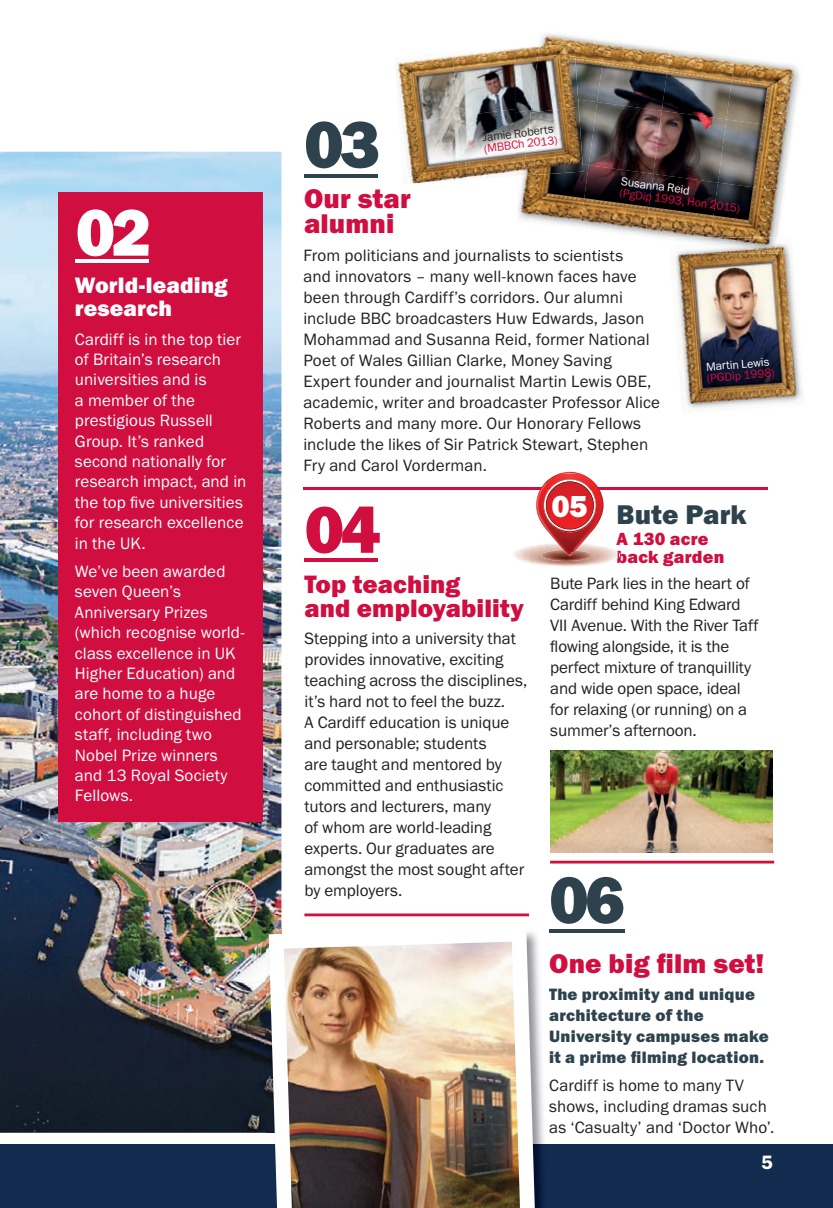
<style>
.page{position:relative;width:833px;height:1208px;background:#fff}
.page>*{position:absolute;margin:0;border:0;box-sizing:border-box;transform-origin:0 0}
.t1{font:68.2px "Franklin Gothic URW Hea";color:#2d424d}
.t2{font:68.2px "Franklin Gothic URW Hea";color:#fff}
.t3{font:68.2px "Franklin Gothic URW Hea";color:#d10e40}
.t4{font:31.6px "Franklin Gothic URW Hea";color:#fff}
.t5{font:28px/25.2px "Franklin Gothic URW Hea";letter-spacing:.005em;color:#d10e40}
.t6{font:28px "Franklin Gothic URW Hea";letter-spacing:.005em;color:#2d424d}
.t7{font:26px/24px "Franklin Gothic URW Hea";letter-spacing:.005em;color:#d10e40}
.t8{font:23.2px/22.6px "Franklin Gothic URW Hea";letter-spacing:.005em;color:#fff}
.t9{font:20px "Franklin Gothic URW Dem";color:#fff}
.t10{font:18.2px "Franklin Gothic URW Hea";letter-spacing:.015em;color:#d10e40}
.t11{font:17px/21px "Franklin Gothic URW Boo";color:#231f20}
.t12{font:17px/20.4px "Franklin Gothic URW Boo";letter-spacing:.005em;color:#fff}
.t13{font:17px/21px "Franklin Gothic URW Hea";letter-spacing:.015em;color:#2d424d}
.t14{font:12px "Franklin Gothic URW Boo";color:#d10e40}
.t15{font:12px "Franklin Gothic URW Boo";color:#fff}
.t16{font:12px "Franklin Gothic URW Boo";color:#231f20}
</style>
<div class="page">
<img style="left:0;top:152px;width:281px;height:980px">
<div style="left:58px;top:192px;width:204px;height:630px;background:#d10e40"></div>
<svg style="left:304px;top:558px;width:74px;height:3px"></svg>
<hr style="left:75px;top:259px;width:74px;height:4px;background:#fff">
<hr style="left:549px;top:929px;width:76px;height:4px;background:#2d424d">
<hr style="left:304px;top:913px;width:225px;height:3px;background:#d10e40">
<hr style="left:550px;top:860px;width:224px;height:3px;background:#d10e40">
<hr style="left:303px;top:487px;width:465px;height:3px;background:#d10e40">
<img style="left:672px;top:254px;width:131px;height:156px">
<img style="left:517px;top:250px;width:105px;height:4px">
<img style="left:677px;top:237px;width:113px;height:17px">
<img style="left:539px;top:34px;width:65px;height:65px">
<img style="left:597px;top:41px;width:68px;height:61px">
<img style="left:661px;top:49px;width:67px;height:62px">
<img style="left:726px;top:57px;width:71px;height:71px">
<img style="left:578px;top:99px;width:19px;height:65px">
<img style="left:588px;top:102px;width:74px;height:63px">
<img style="left:653px;top:111px;width:73px;height:63px">
<img style="left:718px;top:119px;width:71px;height:72px">
<img style="left:518px;top:164px;width:70px;height:63px">
<img style="left:580px;top:165px;width:73px;height:70px">
<img style="left:645px;top:174px;width:73px;height:64px">
<img style="left:710px;top:182px;width:72px;height:55px">
<img style="left:670px;top:237px;width:35px;height:6px">
<img style="left:705px;top:237px;width:71px;height:14px">
<img style="left:396px;top:56px;width:56px;height:60px">
<img style="left:452px;top:49px;width:64px;height:67px">
<img style="left:402px;top:116px;width:57px;height:68px">
<img style="left:459px;top:109px;width:57px;height:71px">
<img style="left:516px;top:47px;width:15px;height:63px">
<img style="left:516px;top:110px;width:7px;height:66px">
<img style="left:531px;top:44px;width:47px;height:63px">
<img style="left:523px;top:107px;width:60px;height:69px">
<hr style="left:304px;top:174px;width:74px;height:4px;background:#2d424d">
<img style="left:551px;top:750px;width:221px;height:102px">
<img style="left:514px;top:545px;width:103px;height:22px">
<svg style="left:617px;top:551px;width:2px;height:7px"></svg>
<img style="left:541px;top:556px;width:50px;height:5px">
<svg style="left:536px;top:472px;width:67px;height:84px"></svg>
<img style="left:546px;top:482px;width:47px;height:47px">
<div style="left:0;top:1144px;width:833px;height:64px;background:#142b50"></div>
<img style="left:261px;top:919px;width:282px;height:289px">
<h1 class="t1" style="left:304px;top:101px;width:78px">03</h1>
<p class="t16" style="left:482px;top:130px;width:73px;rotate:-7deg">Jamie Roberts</p>
<p class="t14" style="left:483px;top:141px;width:75px;rotate:-7deg">(MBBCh 2013)</p>
<p class="t15" style="left:622px;top:174px;width:70px;rotate:8deg">Susanna Reid</p>
<p class="t14" style="left:621px;top:185px;width:123px;rotate:8deg">(PgDip 1993, Hon 2015)</p>
<h3 class="t5" style="left:304px;top:185px;width:108px">Our star alumni</h3>
<h1 class="t2" style="left:75px;top:189px;width:78px">02</h1>
<p class="t11" style="left:303px;top:245px;width:358px">From politicians and journalists to scientists<br>and innovators – many well-known faces have been through Cardiff’s corridors. Our alumni include BBC broadcasters Huw Edwards, Jason Mohammad and Susanna Reid, former National Poet of Wales Gillian Clarke, Money Saving Expert founder and journalist Martin Lewis OBE, academic, writer and broadcaster Professor Alice Roberts and many more. Our Honorary Fellows include the likes of Sir Patrick Stewart, Stephen Fry and Carol Vorderman.</p>
<h3 class="t8" style="left:75px;top:274px;width:154px">World-leading research</h3>
<p class="t12" style="left:75px;top:328px;width:173px">Cardiff is in the top tier of Britain’s research universities and is<br>a member of the prestigious Russell<br>Group. It’s ranked second nationally for research impact, and in the top five universities for research excellence in the UK.</p>
<p class="t12" style="left:75px;top:561px;width:171px">We’ve been awarded seven Queen’s<br>Anniversary Prizes (which recognise world&shy;class excellence in UK<br>Higher Education) and are home to a huge cohort of distinguished staff, including two<br>Nobel Prize winners and 13 Royal Society<br>Fellows.</p>
<h3 class="t7" style="left:304px;top:571px;width:221px">Top teaching<br>and employability</h3>
<p class="t15" style="left:705px;top:359px;width:65px;rotate:-5deg">Martin Lewis</p>
<p class="t14" style="left:706px;top:371px;width:69px;rotate:-5deg">(PGDip 1998)</p>
<h2 class="t4" style="left:551px;top:485px;width:38px">05</h2>
<h3 class="t6" style="left:616px;top:497px;width:131px">Bute Park</h3>
<p class="t10" style="left:616px;top:527px;width:93px">A 130 acre</p>
<h1 class="t3" style="left:304px;top:486px;width:78px">04</h1>
<p class="t10" style="left:616px;top:545px;width:109px">back garden</p>
<p class="t11" style="left:550px;top:572px;width:210px">Bute Park lies in the heart of<br>Cardiff behind King Edward<br>VII Avenue. With the River Taff flowing alongside, it is the perfect mixture of tranquillity and wide open space, ideal for relaxing (or running) on a summer’s afternoon.</p>
<p class="t11" style="left:304px;top:627px;width:224px">Stepping into a university that provides innovative, exciting teaching across the disciplines, it’s hard not to feel the buzz.<br>A Cardiff education is unique and personable; students<br>are taught and mentored by committed and enthusiastic tutors and lecturers, many<br>of whom are world-leading experts. Our graduates are amongst the most sought after by employers.</p>
<h1 class="t1" style="left:549px;top:856px;width:78px">06</h1>
<h3 class="t5" style="left:549px;top:950px;width:217px">One big film set!</h3>
<p class="t13" style="left:549px;top:983px;width:221px">The proximity and unique architecture of the<br>University campuses make it a prime filming location.</p>
<p class="t11" style="left:549px;top:1074px;width:227px">Cardiff is home to many TV shows, including dramas such as ‘Casualty’ and ‘Doctor Who’.</p>
<p class="t9" style="left:761px;top:1149px;width:13px">5</p>
</div>
